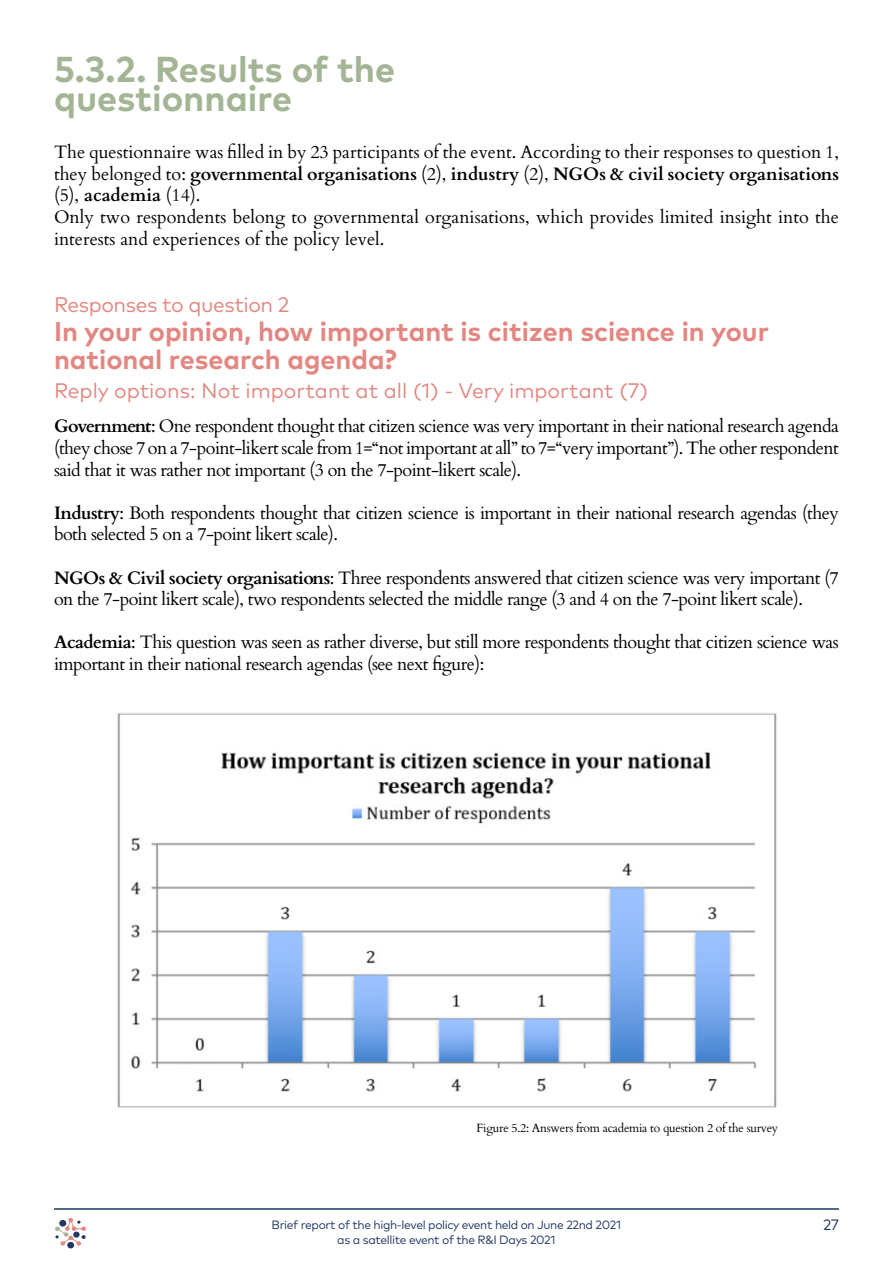
<style>
.page{position:relative;width:893px;height:1263px;background:#fff}
.page>*{position:absolute;margin:0;border:0;box-sizing:border-box;transform-origin:0 0}
.t1{font:700 36px/28.5px "Mark Pro";color:#a3b594}
.t2{font:700 27px/28.5px "Mark Pro";color:#e38782}
.t3{font:21px "Mark Pro";color:#e38782}
.t4{font:21px "Mark Pro";letter-spacing:-.02em;color:#e38782}
.t5{font:18px/21.6px "Cardo";letter-spacing:-.03em;color:#000}
.t6{font:18px/21.6px "Cardo";color:#000}
.t7{font:15px "Mark Pro";color:#203863}
.t8{font:12px/15px "Mark Pro";letter-spacing:-.03em;color:#203863;text-align:center}
.t9{font:12px "Cardo";letter-spacing:-.02em;color:#000}
.s1{font-weight:700}
</style>
<div class="page">
<hr style="left:54px;top:1208px;width:785px;height:2px;background:#203863">
<div style="left:67px;top:1242px;width:7px;height:6px;background:#213863;border-radius:50%"></div>
<svg style="left:55px;top:1218px;width:31px;height:28px"></svg>
<img style="left:117px;top:713px;width:660px;height:395px">
<h1 class="t1" style="left:54px;top:52px;width:343px">5.3.2. Results of the questionnaire</h1>
<p class="t6" style="left:54px;top:140px;width:786px">The questionnaire was filled in by 23 participants of the event. According to their responses to question 1, they belonged to: <span class="s1">governmental organisations</span> (2), <span class="s1">industry</span> (2), <span class="s1">NGOs &amp; civil society organisations </span>(5), <span class="s1">academia</span> (14).<br>Only two respondents belong to governmental organisations, which provides limited insight into the interests and experiences of the policy level.</p>
<p class="t4" style="left:54px;top:289px;width:237px">Responses to question 2</p>
<h2 class="t2" style="left:54px;top:315px;width:717px">In your opinion, how important is citizen science in your national research agenda?</h2>
<p class="t3" style="left:54px;top:374px;width:595px">Reply options: Not important at all (1) - Very important (7)</p>
<p class="t5" style="left:54px;top:415px;width:786px;text-align:justify"><span class="s1">Government</span>: One respondent thought that citizen science was very important in their national research agenda (they chose 7 on a 7-point-likert scale from 1=“not important at all” to 7=“very important”). The other respondent said that it was rather not important (3 on the 7-point-likert scale).</p>
<p class="t5" style="left:54px;top:501px;width:786px"><span class="s1">Industry</span>: Both respondents thought that citizen science is important in their national research agendas (they both selected 5 on a 7-point likert scale).</p>
<p class="t5" style="left:54px;top:566px;width:786px"><span class="s1">NGOs &amp; Civil society organisations</span>: Three respondents answered that citizen science was very important (7 on the 7-point likert scale), two respondents selected the middle range (3 and 4 on the 7-point likert scale).</p>
<p class="t5" style="left:54px;top:631px;width:786px"><span class="s1">Academia</span>: This question was seen as rather diverse, but still more respondents thought that citizen science was important in their national research agendas (see next figure):</p>
<p class="t9" style="left:477px;top:1118px;width:303px">Figure 5.2: Answers from academia to question 2 of the survey</p>
<p class="t8" style="left:272px;top:1216px;width:351px">Brief report of the high-level policy event held on June 22nd 2021 as a satellite event of the R&amp;I Days 2021</p>
<p class="t7" style="left:823px;top:1213px;width:17px">27</p>
</div>
